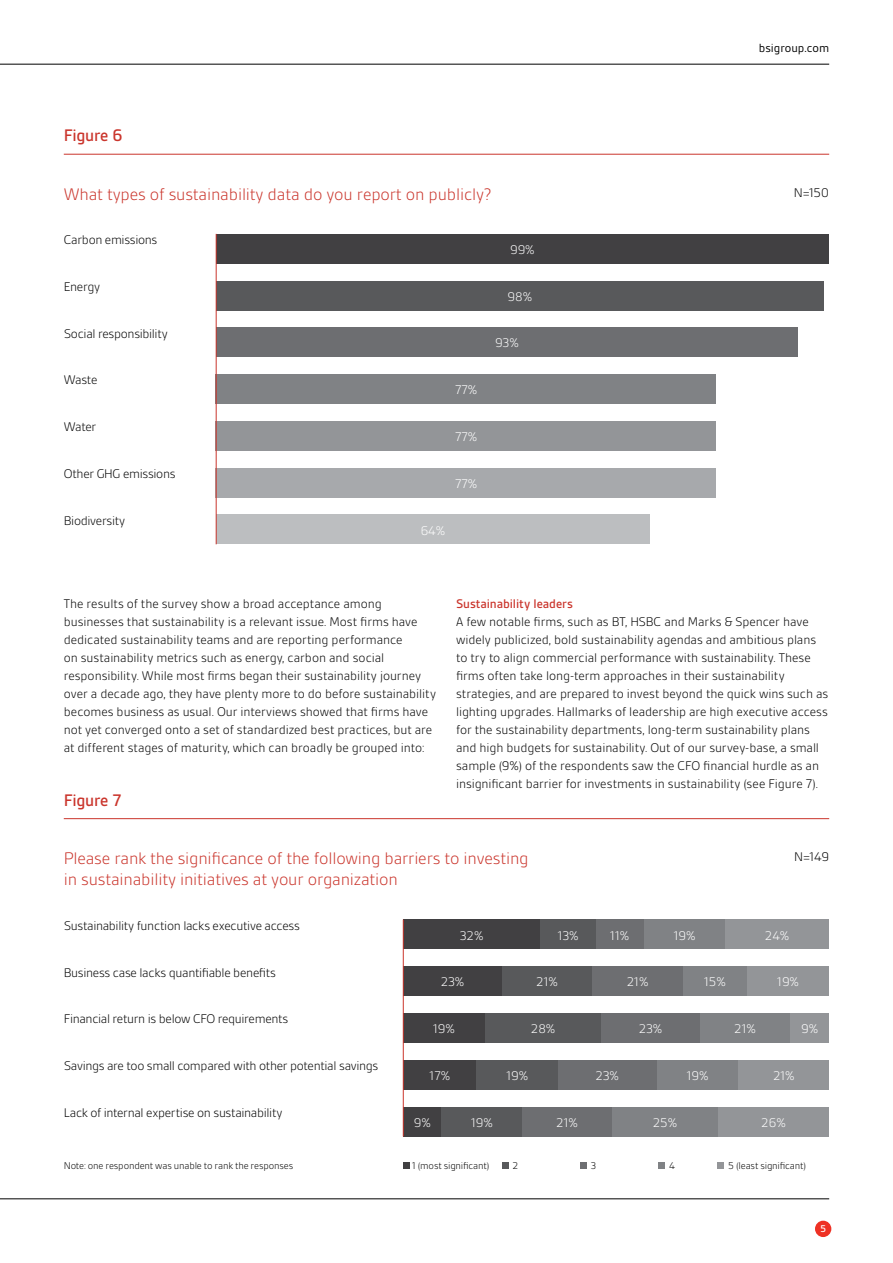
<style>
.page{position:relative;width:893px;height:1263px;background:#fff}
.page>*{position:absolute;margin:0;border:0;box-sizing:border-box;transform-origin:0 0}
.t1{font:300 18px/21px "BSI Gesta";letter-spacing:-.01em;color:#ca352c}
.t2{font:500 18px "BSI Gesta";letter-spacing:-.015em;color:#ca352c}
.t3{font:300 13.5px/18px "BSI Gesta";letter-spacing:-.005em;color:#000}
.t4{font:300 13.5px "BSI Gesta";letter-spacing:-.025em;color:#000}
.t5{font:300 13.5px "BSI Gesta";letter-spacing:-.01em;color:#fff}
.t6{font:500 13.5px "BSI Gesta";letter-spacing:-.005em;color:#ca352c}
.t7{font:12.75px "BSI Gesta";color:#000}
.t8{font:300 10.5px "BSI Gesta";letter-spacing:-.015em;color:#000}
.t9{font:500 10.5px "BSI Gesta";color:#fff}
</style>
<div class="page">
<hr style="left:0;top:64px;width:829px;height:1px;background:#000">
<hr style="left:0;top:1198px;width:829px;height:1px;background:#000">
<div style="left:815px;top:1221px;width:16px;height:16px;background:#ee3124;border-radius:50%"></div>
<div style="left:216px;top:234px;width:613px;height:30px;background:#414042"></div>
<div style="left:216px;top:281px;width:608px;height:29px;background:#58595b"></div>
<div style="left:216px;top:327px;width:582px;height:30px;background:#6d6e71"></div>
<div style="left:216px;top:374px;width:500px;height:30px;background:#808285"></div>
<div style="left:216px;top:421px;width:500px;height:30px;background:#939598"></div>
<div style="left:216px;top:468px;width:500px;height:29px;background:#a7a9ac"></div>
<div style="left:216px;top:514px;width:434px;height:30px;background:#bcbec0"></div>
<hr style="left:64px;top:154px;width:765px;height:1px;background:#ca352c">
<hr style="left:216px;top:234px;width:1px;height:310px;background:#ca352c">
<div style="left:403px;top:1107px;width:39px;height:29px;background:#414042"></div>
<div style="left:442px;top:1107px;width:80px;height:29px;background:#58595b"></div>
<div style="left:522px;top:1107px;width:90px;height:29px;background:#6d6e71"></div>
<div style="left:612px;top:1107px;width:106px;height:29px;background:#808285"></div>
<div style="left:718px;top:1107px;width:111px;height:29px;background:#939598"></div>
<div style="left:403px;top:1060px;width:73px;height:30px;background:#414042"></div>
<div style="left:476px;top:1060px;width:82px;height:30px;background:#58595b"></div>
<div style="left:558px;top:1060px;width:99px;height:30px;background:#6d6e71"></div>
<div style="left:657px;top:1060px;width:82px;height:30px;background:#808285"></div>
<div style="left:739px;top:1060px;width:90px;height:30px;background:#939598"></div>
<div style="left:403px;top:1013px;width:82px;height:30px;background:#414042"></div>
<div style="left:485px;top:1013px;width:116px;height:30px;background:#58595b"></div>
<div style="left:601px;top:1013px;width:99px;height:30px;background:#6d6e71"></div>
<div style="left:700px;top:1013px;width:90px;height:30px;background:#808285"></div>
<div style="left:790px;top:1013px;width:39px;height:30px;background:#939598"></div>
<div style="left:403px;top:966px;width:99px;height:30px;background:#414042"></div>
<div style="left:502px;top:966px;width:90px;height:30px;background:#58595b"></div>
<div style="left:592px;top:966px;width:91px;height:30px;background:#6d6e71"></div>
<div style="left:683px;top:966px;width:64px;height:30px;background:#808285"></div>
<div style="left:747px;top:966px;width:82px;height:30px;background:#939598"></div>
<div style="left:403px;top:919px;width:137px;height:30px;background:#414042"></div>
<div style="left:540px;top:919px;width:56px;height:30px;background:#58595b"></div>
<div style="left:596px;top:919px;width:48px;height:30px;background:#6d6e71"></div>
<div style="left:644px;top:919px;width:81px;height:30px;background:#808285"></div>
<div style="left:725px;top:919px;width:104px;height:30px;background:#939598"></div>
<hr style="left:64px;top:818px;width:765px;height:1px;background:#ca352c">
<hr style="left:403px;top:919px;width:1px;height:217px;background:#ca352c">
<div style="left:404px;top:1162px;width:6px;height:7px;background:#414042"></div>
<div style="left:502px;top:1162px;width:6px;height:7px;background:#58595b"></div>
<div style="left:580px;top:1162px;width:7px;height:7px;background:#6d6e71"></div>
<div style="left:658px;top:1162px;width:7px;height:7px;background:#808285"></div>
<div style="left:718px;top:1162px;width:6px;height:7px;background:#939598"></div>
<h1 class="t2" style="left:64px;top:126px;width:60px">Figure 6</h1>
<p class="t7" style="left:759px;top:41px;width:72px">bsigroup.com</p>
<h1 class="t1" style="left:64px;top:184px;width:429px">What types of sustainability data do you report on publicly?</h1>
<p class="t3" style="left:794px;top:183px;width:37px">N=150</p>
<p class="t4" style="left:64px;top:233px;width:95px">Carbon emissions</p>
<p class="t3" style="left:64px;top:277px;width:38px">Energy</p>
<p class="t4" style="left:64px;top:326px;width:106px">Social responsibility</p>
<p class="t3" style="left:64px;top:371px;width:35px">Waste</p>
<p class="t3" style="left:64px;top:418px;width:34px">Water</p>
<p class="t4" style="left:64px;top:467px;width:113px">Other GHG emissions</p>
<p class="t3" style="left:64px;top:511px;width:63px">Biodiversity</p>
<p class="t5" style="left:455px;top:383px;width:24px">77%</p>
<p class="t5" style="left:455px;top:430px;width:24px">77%</p>
<p class="t5" style="left:455px;top:476px;width:24px">77%</p>
<p class="t5" style="left:421px;top:523px;width:26px">64%</p>
<p class="t5" style="left:510px;top:243px;width:26px">99%</p>
<p class="t5" style="left:508px;top:289px;width:26px">98%</p>
<p class="t5" style="left:495px;top:336px;width:25px">93%</p>
<p class="t3" style="left:64px;top:594px;width:374px">The results of the survey show a broad acceptance among businesses that sustainability is a relevant issue. Most firms have dedicated sustainability teams and are reporting performance<br>on sustainability metrics such as energy, carbon and social responsibility. While most firms began their sustainability journey over a decade ago, they have plenty more to do before sustainability becomes business as usual. Our interviews showed that firms have not yet converged onto a set of standardized best practices, but are at different stages of maturity, which can broadly be grouped into:</p>
<p class="t6" style="left:456px;top:596px;width:118px">Sustainability leaders</p>
<p class="t3" style="left:456px;top:612px;width:374px">A few notable firms, such as BT, HSBC and Marks &amp; Spencer have widely publicized, bold sustainability agendas and ambitious plans to try to align commercial performance with sustainability. These firms often take long-term approaches in their sustainability strategies, and are prepared to invest beyond the quick wins such as lighting upgrades. Hallmarks of leadership are high executive access for the sustainability departments, long-term sustainability plans and high budgets for sustainability. Out of our survey-base, a small sample (9%) of the respondents saw the CFO financial hurdle as an insignificant barrier for investments in sustainability (see Figure 7).</p>
<h1 class="t2" style="left:64px;top:790px;width:59px">Figure 7</h1>
<h1 class="t1" style="left:64px;top:848px;width:466px">Please rank the significance of the following barriers to investing in sustainability initiatives at your organization</h1>
<p class="t3" style="left:794px;top:848px;width:37px">N=149</p>
<p class="t3" style="left:64px;top:916px;width:238px">Sustainability function lacks executive access</p>
<p class="t4" style="left:64px;top:965px;width:214px">Business case lacks quantifiable benefits</p>
<p class="t4" style="left:64px;top:1012px;width:226px">Financial return is below CFO requirements</p>
<p class="t4" style="left:64px;top:1059px;width:316px">Savings are too small compared with other potential savings</p>
<p class="t4" style="left:64px;top:1105px;width:220px">Lack of internal expertise on sustainability</p>
<p class="t5" style="left:460px;top:928px;width:25px">32%</p>
<p class="t5" style="left:441px;top:975px;width:25px">23%</p>
<p class="t5" style="left:433px;top:1022px;width:23px">19%</p>
<p class="t5" style="left:430px;top:1068px;width:22px">17%</p>
<p class="t5" style="left:414px;top:1115px;width:19px">9%</p>
<p class="t5" style="left:471px;top:1115px;width:23px">19%</p>
<p class="t5" style="left:558px;top:928px;width:22px">13%</p>
<p class="t5" style="left:536px;top:975px;width:23px">21%</p>
<p class="t5" style="left:531px;top:1022px;width:26px">28%</p>
<p class="t5" style="left:506px;top:1069px;width:23px">19%</p>
<p class="t5" style="left:556px;top:1115px;width:23px">21%</p>
<p class="t5" style="left:610px;top:928px;width:21px">11%</p>
<p class="t5" style="left:627px;top:975px;width:23px">21%</p>
<p class="t5" style="left:639px;top:1022px;width:25px">23%</p>
<p class="t5" style="left:595px;top:1069px;width:25px">23%</p>
<p class="t5" style="left:674px;top:928px;width:23px">19%</p>
<p class="t5" style="left:704px;top:975px;width:23px">15%</p>
<p class="t5" style="left:687px;top:1069px;width:23px">19%</p>
<p class="t5" style="left:653px;top:1115px;width:26px">25%</p>
<p class="t5" style="left:765px;top:928px;width:26px">24%</p>
<p class="t5" style="left:777px;top:975px;width:23px">19%</p>
<p class="t5" style="left:734px;top:1022px;width:23px">21%</p>
<p class="t5" style="left:801px;top:1022px;width:19px">9%</p>
<p class="t5" style="left:773px;top:1069px;width:23px">21%</p>
<p class="t5" style="left:761px;top:1115px;width:26px">26%</p>
<p class="t8" style="left:64px;top:1160px;width:231px">Note: one respondent was unable to rank the responses</p>
<p class="t8" style="left:412px;top:1160px;width:79px">1 (most significant)</p>
<p class="t8" style="left:512px;top:1160px;width:7px">2</p>
<p class="t8" style="left:591px;top:1160px;width:7px">3</p>
<p class="t8" style="left:669px;top:1160px;width:7px">4</p>
<p class="t8" style="left:728px;top:1160px;width:79px">5 (least significant)</p>
<p class="t9" style="left:820px;top:1223px;width:7px">5</p>
</div>
